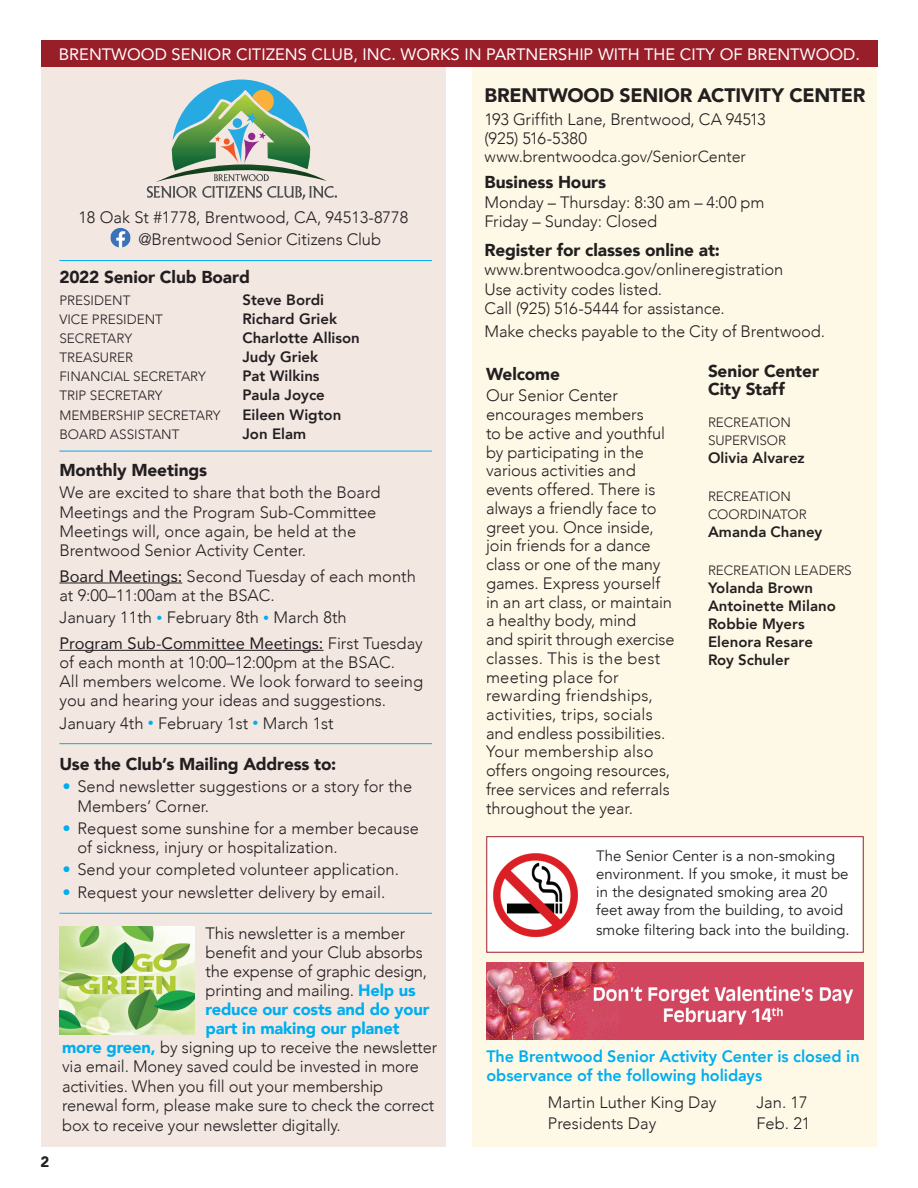
<style>
.page{position:relative;width:918px;height:1188px;background:#fff}
.page>*{position:absolute;margin:0;border:0;box-sizing:border-box;transform-origin:0 0}
.t1{font:900 19.5px "Avenir";letter-spacing:-.015em;color:#231f20}
.t2{font:900 17.25px/18px "Avenir";letter-spacing:-.005em;color:#231f20}
.t3{font:300 16.5px/18.8px "Avenir";color:#231f20}
.t4{font:800 16.5px/19.5px "Avenir";letter-spacing:-.005em;color:#00aeef}
.t5{font:16.5px "Avenir";color:#fff}
.t6{font:900 16.5px "Avenir";letter-spacing:-.01em;color:#00aeef}
.t7{font:300 16.05px "Avenir";letter-spacing:-.005em;color:#231f20}
.t8{font:800 15px/18px "Avenir";color:#231f20}
.t9{font:15px/18px "Avenir";color:#231f20}
.t10{font:900 15px "Avenir";color:#231f20}
.t11{font:300 13.5px/18px "Avenir";color:#231f20}
.s1{font-weight:400}
.s2{font-size:12px;color:#00aeef}
.s3{color:#00aeef}
.s4{font-weight:900;color:#00aeef}
</style>
<div class="page">
<div style="left:472px;top:40px;width:406px;height:1108px;background:#fef9e7"></div>
<div style="left:41px;top:40px;width:405px;height:1108px;background:#f3e7e2"></div>
<div style="left:487px;top:837px;width:376px;height:115px;background:#fff"></div>
<div style="left:486px;top:836px;width:378px;height:117px;border:1px solid #981e29"></div>
<img style="left:493px;top:853px;width:85px;height:85px">
<img style="left:111px;top:228px;width:19px;height:20px">
<hr style="left:59px;top:583px;width:123px;height:1px;background:#231f20">
<hr style="left:59px;top:650px;width:265px;height:1px;background:#231f20">
<svg style="left:147px;top:79px;width:190px;height:121px"></svg>
<hr style="left:59px;top:743px;width:373px;height:1px;background:#00aeef">
<hr style="left:59px;top:913px;width:373px;height:1px;background:#00aeef">
<hr style="left:59px;top:260px;width:373px;height:1px;background:#00aeef">
<hr style="left:59px;top:451px;width:373px;height:1px;background:#00aeef">
<img style="left:59px;top:926px;width:135px;height:109px">
<div style="left:41px;top:40px;width:837px;height:27px;background:#981e29"></div>
<img style="left:486px;top:963px;width:378px;height:77px">
<p class="t10" style="left:40px;top:1149px;width:10px">2</p>
<p class="t5" style="left:59px;top:41px;width:803px">BRENTWOOD SENIOR CITIZENS CLUB, INC. WORKS IN PARTNERSHIP WITH THE CITY OF BRENTWOOD.</p>
<p class="t3" style="left:139px;top:206px;width:271px;line-height:22.8px;text-indent:-60px">18 Oak St #1778, Brentwood, CA, 94513-8778 @Brentwood Senior Citizens Club</p>
<p class="t2" style="left:59px;top:267px;width:192px">2022 Senior Club Board</p>
<p class="t11" style="left:59px;top:291px;width:73px">PRESIDENT</p>
<p class="t8" style="left:242px;top:291px;width:83px">Steve Bordi</p>
<p class="t11" style="left:59px;top:310px;width:105px">VICE PRESIDENT</p>
<p class="t8" style="left:242px;top:310px;width:96px">Richard Griek</p>
<p class="t11" style="left:59px;top:329px;width:74px">SECRETARY</p>
<p class="t8" style="left:242px;top:329px;width:119px">Charlotte Allison</p>
<p class="t11" style="left:59px;top:349px;width:75px">TREASURER</p>
<p class="t8" style="left:242px;top:348px;width:77px">Judy Griek</p>
<p class="t11" style="left:59px;top:368px;width:148px">FINANCIAL SECRETARY</p>
<p class="t8" style="left:242px;top:367px;width:79px">Pat Wilkins</p>
<p class="t11" style="left:59px;top:387px;width:105px">TRIP SECRETARY</p>
<p class="t8" style="left:242px;top:386px;width:84px">Paula Joyce</p>
<p class="t11" style="left:59px;top:406px;width:163px">MEMBERSHIP SECRETARY</p>
<p class="t8" style="left:242px;top:405px;width:100px">Eileen Wigton</p>
<p class="t11" style="left:59px;top:425px;width:122px">BOARD ASSISTANT</p>
<p class="t8" style="left:242px;top:424px;width:65px">Jon Elam</p>
<p class="t2" style="left:59px;top:461px;width:149px">Monthly Meetings</p>
<p class="t3" style="left:59px;top:483px;width:323px">We are excited to share that both the Board Meetings and the Program Sub-Committee Meetings will, once again, be held at the Brentwood Senior Activity Center.</p>
<p class="t3" style="left:59px;top:567px;width:358px"><span class="s1">Board Meetings:</span> Second Tuesday of each month at 9:00–11:00am at the BSAC.</p>
<p class="t3" style="left:59px;top:605px;width:365px;line-height:25.8px">January 11th <span class="s2">•</span> February 8th <span class="s2">•</span> March 8th<br><span class="s1">Program Sub-Committee Meetings:</span> First Tuesday</p>
<p class="t3" style="left:59px;top:653px;width:365px">of each month at 10:00–12:00pm at the BSAC.<br>All members welcome. We look forward to seeing you and hearing your ideas and suggestions.</p>
<p class="t3" style="left:59px;top:714px;width:276px">January 4th <span class="s2">•</span> February 1st <span class="s2">•</span> March 1st</p>
<p class="t2" style="left:59px;top:755px;width:278px">Use the Club’s Mailing Address to:</p>
<p class="t3" style="left:77px;top:777px;width:336px;text-indent:-15px"><span class="s3">•</span> Send newsletter suggestions or a story for the<br>Members’ Corner.</p>
<p class="t3" style="left:77px;top:819px;width:343px;text-indent:-15px"><span class="s3">•</span> Request some sunshine for a member because of sickness, injury or hospitalization.</p>
<p class="t3" style="left:62px;top:860px;width:338px"><span class="s3">•</span> Send your completed volunteer application.</p>
<p class="t3" style="left:62px;top:883px;width:325px"><span class="s3">•</span> Request your newsletter delivery by email.</p>
<p class="t3" style="left:206px;top:924px;width:201px">This newsletter is a member</p>
<p class="t3" style="left:206px;top:943px;width:219px">benefit and your Club absorbs</p>
<p class="t3" style="left:206px;top:962px;width:223px">the expense of graphic design,</p>
<p class="t3" style="left:206px;top:981px;width:212px">printing and mailing. <span class="s4">Help us</span></p>
<p class="t6" style="left:206px;top:995px;width:226px">reduce our costs and do your</p>
<p class="t6" style="left:206px;top:1014px;width:196px">part in making our planet</p>
<p class="t3" style="left:62px;top:1038px;width:377px"><span class="s4">more green,</span> by signing up to receive the newsletter</p>
<p class="t3" style="left:62px;top:1057px;width:358px">via email. Money saved could be invested in more</p>
<p class="t3" style="left:62px;top:1077px;width:323px">activities. When you fill out your membership</p>
<p class="t3" style="left:62px;top:1096px;width:374px">renewal form, please make sure to check the correct</p>
<p class="t3" style="left:62px;top:1116px;width:280px">box to receive your newsletter digitally.</p>
<p class="t1" style="left:484px;top:79px;width:382px">BRENTWOOD SENIOR ACTIVITY CENTER</p>
<p class="t3" style="left:484px;top:109px;width:283px;line-height:19.5px">193 Griffith Lane, Brentwood, CA 94513 (925) 516-5380</p>
<p class="t7" style="left:484px;top:147px;width:263px">www.brentwoodca.gov/SeniorCenter</p>
<p class="t2" style="left:484px;top:173px;width:123px">Business Hours</p>
<p class="t3" style="left:484px;top:192px;width:282px;line-height:19.5px">Monday – Thursday: 8:30 am – 4:00 pm<br>Friday – Sunday: Closed</p>
<p class="t2" style="left:484px;top:240px;width:237px">Register for classes online at:</p>
<p class="t3" style="left:484px;top:260px;width:300px;line-height:19.5px">www.brentwoodca.gov/onlineregistration<br>Use activity codes listed.<br>Call (925) 516-5444 for assistance.</p>
<p class="t3" style="left:484px;top:322px;width:342px">Make checks payable to the City of Brentwood.</p>
<p class="t2" style="left:486px;top:364px;width:75px">Welcome</p>
<p class="t3" style="left:486px;top:386px;width:190px">Our Senior Center encourages members<br>to be active and youthful by participating in the various activities and events offered. There is always a friendly face to greet you. Once inside, join friends for a dance class or one of the many games. Express yourself in an art class, or maintain a healthy body, mind<br>and spirit through exercise classes. This is the best meeting place for rewarding friendships, activities, trips, socials and endless possibilities.<br>Your membership also offers ongoing resources, free services and referrals throughout the year.</p>
<p class="t2" style="left:708px;top:362px;width:113px">Senior Center<br>City Staff</p>
<p class="t11" style="left:708px;top:413px;width:84px">RECREATION<br>SUPERVISOR</p>
<p class="t8" style="left:708px;top:449px;width:98px">Olivia Alvarez</p>
<p class="t11" style="left:708px;top:487px;width:100px">RECREATION<br>COORDINATOR</p>
<p class="t8" style="left:708px;top:523px;width:116px">Amanda Chaney</p>
<p class="t11" style="left:708px;top:562px;width:145px">RECREATION LEADERS</p>
<p class="t8" style="left:708px;top:579px;width:129px">Yolanda Brown<br>Antoinette Milano<br>Robbie Myers<br>Elenora Resare<br>Roy Schuler</p>
<p class="t9" style="left:596px;top:847px;width:254px">The Senior Center is a non-smoking environment. If you smoke, it must be in the designated smoking area 20 feet away from the building, to avoid</p>
<p class="t9" style="left:596px;top:921px;width:255px">smoke filtering back into the building.</p>
<p class="t4" style="left:486px;top:1046px;width:375px">The Brentwood Senior Activity Center is closed in observance of the following holidays</p>
<p class="t3" style="left:548px;top:1093px;width:170px">Martin Luther King Day</p>
<p class="t3" style="left:756px;top:1093px;width:53px">Jan. 17</p>
<p class="t3" style="left:548px;top:1114px;width:110px">Presidents Day</p>
<p class="t3" style="left:756px;top:1114px;width:56px">Feb. 21</p>
</div>
